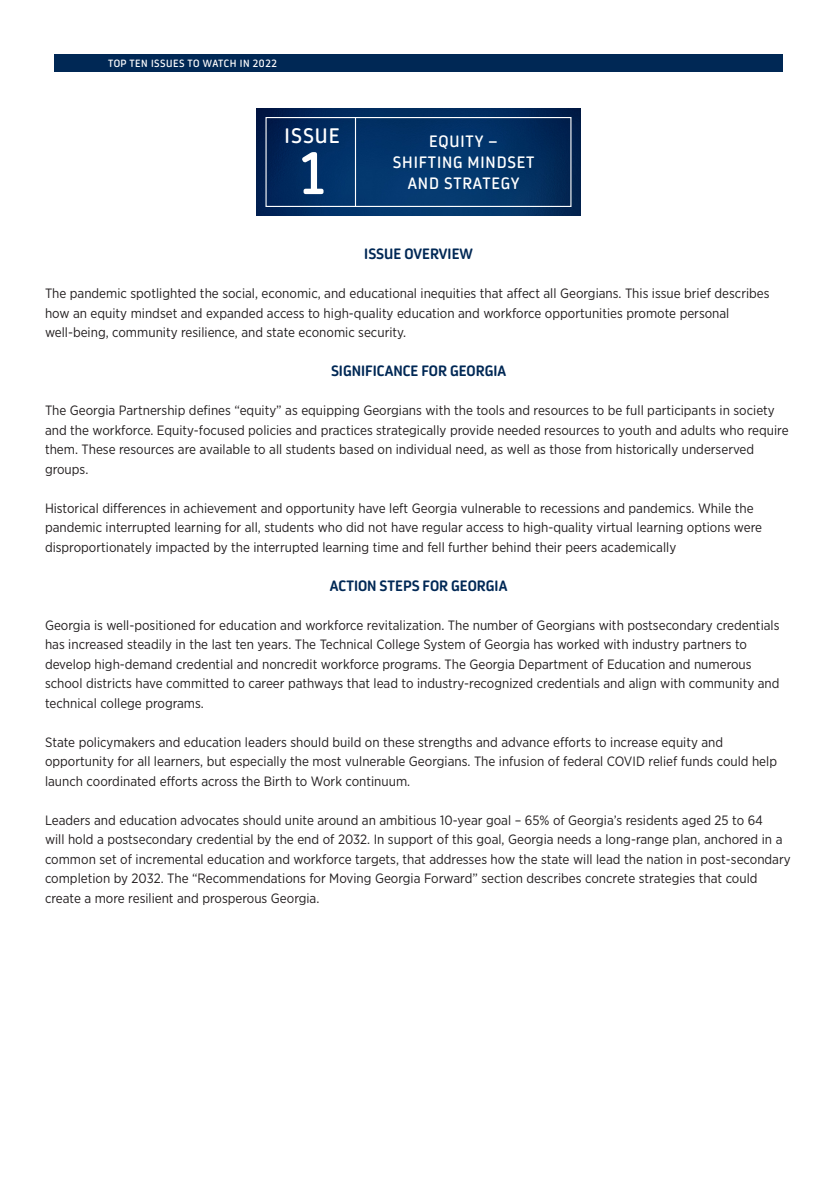
<style>
.page{position:relative;width:837px;height:1188px;background:#fff}
.page>*{position:absolute;margin:0;border:0;box-sizing:border-box;transform-origin:0 0}
.t1{font:60px "Darwin Ess Rd";color:#fff}
.t2{font:21px "Darwin Ess Rd";letter-spacing:.05em;color:#fff}
.t3{font:16.5px "Darwin Ess Rd";letter-spacing:.05em;color:#fff}
.t4{font:600 15px "Darwin Pro Rd";color:#002855}
.t5{font:600 15px "Darwin Ess Rd";color:#002855}
.t6{font:13.5px/19.5px "Gotham Narrow";color:#231f20}
.t7{font:10.5px "Darwin Ess Rd";letter-spacing:.05em;color:#fff}
</style>
<div class="page">
<div style="left:54px;top:54px;width:729px;height:18px;background:#002855"></div>
<img style="left:256px;top:108px;width:324px;height:108px">
<div style="left:266px;top:117px;width:306px;height:90px;border:1px solid #fff"></div>
<hr style="left:355px;top:117px;width:1px;height:90px;background:#fff">
<p class="t7" style="left:108px;top:57px;width:170px">TOP TEN ISSUES TO WATCH IN 2022</p>
<p class="t2" style="left:285px;top:124px;width:57px">ISSUE</p>
<p class="t1" style="left:300px;top:138px;width:26px">1</p>
<p class="t3" style="left:429px;top:132px;width:70px">EQUITY –</p>
<p class="t3" style="left:393px;top:153px;width:143px">SHIFTING MINDSET</p>
<p class="t3" style="left:408px;top:174px;width:113px">AND STRATEGY</p>
<p class="t5" style="left:364px;top:245px;width:110px">ISSUE OVERVIEW</p>
<p class="t6" style="left:45px;top:284px;width:726px">The pandemic spotlighted the social, economic, and educational inequities that affect all Georgians. This issue brief describes how an equity mindset and expanded access to high-quality education and workforce opportunities promote personal well-being, community resilience, and state economic security.</p>
<p class="t4" style="left:331px;top:361px;width:177px">SIGNIFICANCE FOR GEORGIA</p>
<p class="t6" style="left:45px;top:401px;width:745px">The Georgia Partnership defines “equity” as equipping Georgians with the tools and resources to be full participants in society and the workforce. Equity-focused policies and practices strategically provide needed resources to youth and adults who require them. These resources are available to all students based on individual need, as well as those from historically underserved groups.</p>
<p class="t6" style="left:45px;top:498px;width:719px">Historical differences in achievement and opportunity have left Georgia vulnerable to recessions and pandemics. While the pandemic interrupted learning for all, students who did not have regular access to high-quality virtual learning options were disproportionately impacted by the interrupted learning time and fell further behind their peers academically</p>
<p class="t4" style="left:330px;top:576px;width:179px">ACTION STEPS FOR GEORGIA</p>
<p class="t6" style="left:45px;top:615px;width:736px">Georgia is well-positioned for education and workforce revitalization. The number of Georgians with postsecondary credentials has increased steadily in the last ten years. The Technical College System of Georgia has worked with industry partners to develop high-demand credential and noncredit workforce programs. The Georgia Department of Education and numerous school districts have committed to career pathways that lead to industry-recognized credentials and align with community and technical college programs.</p>
<p class="t6" style="left:45px;top:732px;width:734px">State policymakers and education leaders should build on these strengths and advance efforts to increase equity and opportunity for all learners, but especially the most vulnerable Georgians. The infusion of federal COVID relief funds could help launch coordinated efforts across the Birth to Work continuum.</p>
<p class="t6" style="left:45px;top:810px;width:747px">Leaders and education advocates should unite around an ambitious 10-year goal – 65% of Georgia’s residents aged 25 to 64<br>will hold a postsecondary credential by the end of 2032. In support of this goal, Georgia needs a long-range plan, anchored in a common set of incremental education and workforce targets, that addresses how the state will lead the nation in post-secondary completion by 2032. The “Recommendations for Moving Georgia Forward” section describes concrete strategies that could create a more resilient and prosperous Georgia.</p>
</div>
